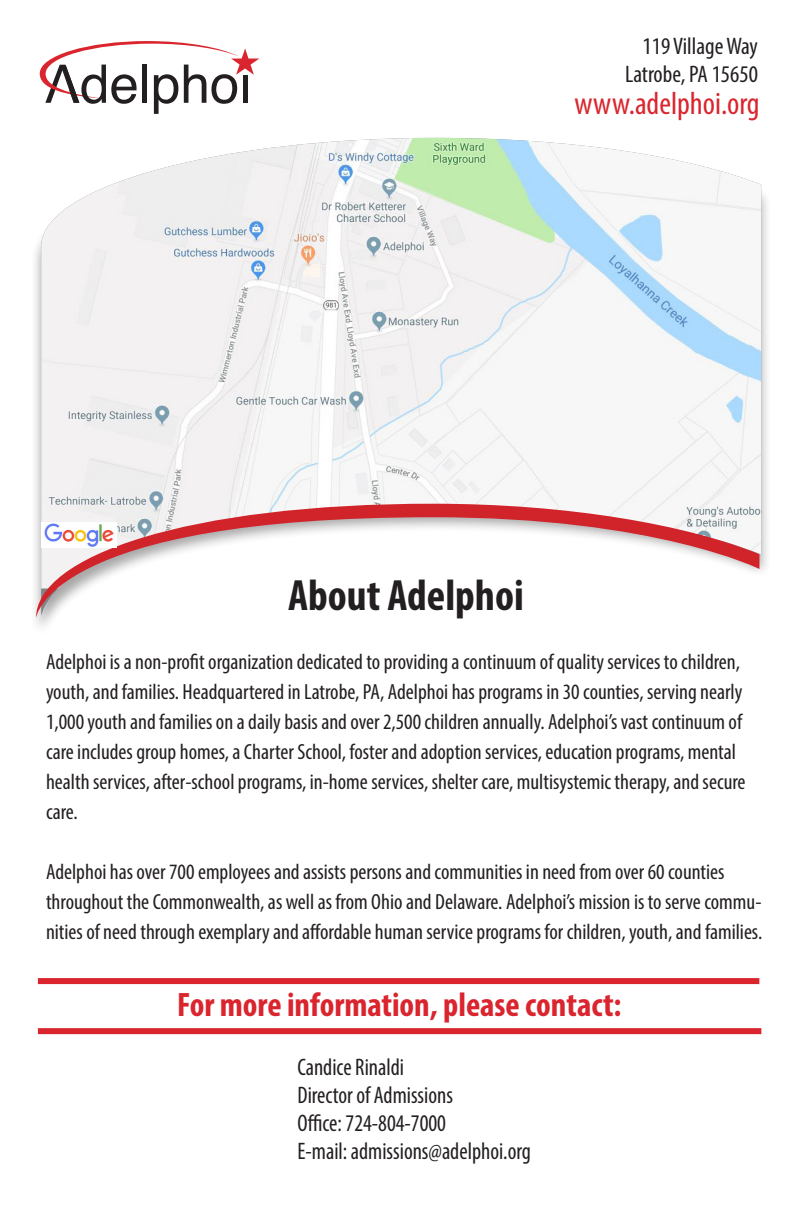
<style>
.page{position:relative;width:792px;height:1224px;background:#fff}
.page>*{position:absolute;margin:0;border:0;box-sizing:border-box;transform-origin:0 0}
.t1{font:700 condensed 44px "Myriad Pro";color:#231f20}
.t2{font:700 condensed 34px "Myriad Pro";color:#da252e}
.t3{font:condensed 32px "Myriad Pro";color:#da252e}
.t4{font:condensed 24px "Myriad Pro";color:#231f20;scale:.95 1}
.t5{font:condensed 24px "Myriad Pro";color:#231f20}
.t6{font:condensed 22px/30px "Myriad Pro";color:#231f20}
</style>
<div class="page">
<svg style="left:40px;top:41px;width:219px;height:73px"></svg>
<div style="left:30px;top:141px;width:743px;height:497px;background:#231f20;opacity:.4"></div>
<img style="left:41px;top:138px;width:720px;height:451px">
<svg style="left:36px;top:504px;width:723px;height:114px"></svg>
<img style="left:42px;top:522px;width:74px;height:25px">
<div style="left:38px;top:1028px;width:723px;height:6px;background:#da252e"></div>
<div style="left:38px;top:978px;width:721px;height:6px;background:#da252e"></div>
<p class="t5" style="left:643px;top:32px;width:117px">119 Village Way</p>
<p class="t5" style="left:625px;top:60px;width:134px">Latrobe, PA 15650</p>
<p class="t3" style="left:575px;top:84px;width:187px">www.adelphoi.org</p>
<p class="t1" style="left:288px;top:568px;width:237px">About Adelphoi</p>
<p class="t6" style="left:46px;top:647px;width:701px">Adelphoi is a non-profit organization dedicated to providing a continuum of quality services to children, youth, and families. Headquartered in Latrobe, PA, Adelphoi has programs in 30 counties, serving nearly 1,000 youth and families on a daily basis and over 2,500 children annually. Adelphoi’s vast continuum of care includes group homes, a Charter School, foster and adoption services, education programs, mental health services, after-school programs, in-home services, shelter care, multisystemic therapy, and secure care.</p>
<p class="t6" style="left:46px;top:857px;width:718px">Adelphoi has over 700 employees and assists persons and communities in need from over 60 counties throughout the Commonwealth, as well as from Ohio and Delaware. Adelphoi’s mission is to serve commu&shy;nities of need through exemplary and affordable human service programs for children, youth, and families.</p>
<p class="t2" style="left:177px;top:984px;width:446px">For more information, please contact:</p>
<p class="t4" style="left:297px;top:1053px;width:114px">Candice Rinaldi</p>
<p class="t4" style="left:297px;top:1081px;width:165px">Director of Admissions</p>
<p class="t4" style="left:297px;top:1109px;width:158px">Office: 724-804-7000</p>
<p class="t4" style="left:297px;top:1137px;width:247px">E-mail: admissions@adelphoi.org</p>
</div>
